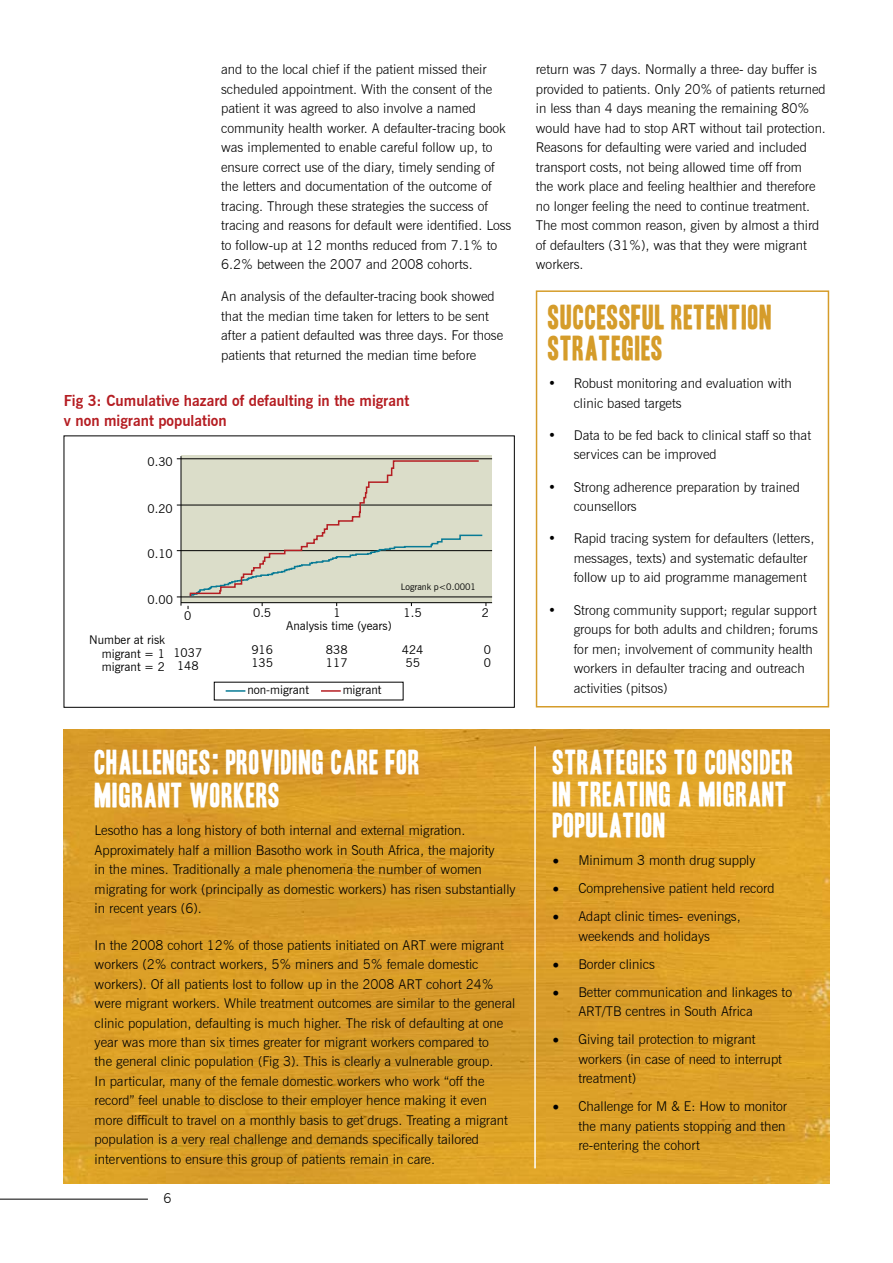
<style>
.page{position:relative;width:893px;height:1263px;background:#fff}
.page>*{position:absolute;margin:0;border:0;box-sizing:border-box;transform-origin:0 0}
.t1{font:30px/31.5px "Headline One HPLHS";letter-spacing:.025em;color:#fff}
.t2{font:30px/31.5px "Headline One HPLHS";letter-spacing:.025em;color:#d59c2a}
.t3{font:700 15px/19.5px "News Gothic BT";color:#b51d22}
.t4{font:300 13.5px/19.5px "News Gothic BT";color:#000}
.t5{font:12px/13.5px "News Gothic BT";color:#000}
.t6{font:9px "News Gothic BT";color:#000}
</style>
<div class="page">
<hr style="left:0;top:1199px;width:148px;height:1px;background:#000">
<img style="left:64px;top:729px;width:765px;height:454px">
<div style="left:536px;top:290px;width:293px;height:417px;border:2px solid #d59c2a"></div>
<div style="left:181px;top:455px;width:311px;height:148px;background:#dbddc9"></div>
<hr style="left:181px;top:456px;width:1px;height:150px;background:#000">
<hr style="left:181px;top:602px;width:311px;height:1px;background:#000">
<hr style="left:177px;top:597px;width:315px;height:1px;background:#000">
<hr style="left:177px;top:550px;width:315px;height:1px;background:#000">
<hr style="left:177px;top:505px;width:315px;height:1px;background:#000">
<hr style="left:177px;top:458px;width:315px;height:1px;background:#000">
<svg style="left:188px;top:459px;width:299px;height:150px"></svg>
<svg style="left:226px;top:690px;width:19px;height:2px"></svg>
<hr style="left:321px;top:690px;width:20px;height:2px;background:#b51d22">
<hr style="left:534px;top:746px;width:2px;height:422px;background:#fff">
<p class="t4" style="left:221px;top:59px;width:292px">and to the local chief if the patient missed their scheduled appointment. With the consent of the patient it was agreed to also involve a named community health worker. A defaulter-tracing book was implemented to enable careful follow up, to ensure correct use of the diary, timely sending of the letters and documentation of the outcome of tracing. Through these strategies the success of tracing and reasons for default were identified. Loss to follow-up at 12 months reduced from 7.1% to 6.2% between the 2007 and 2008 cohorts.</p>
<p class="t4" style="left:221px;top:287px;width:284px">An analysis of the defaulter-tracing book showed that the median time taken for letters to be sent after a patient defaulted was three days. For those patients that returned the median time before</p>
<p class="t3" style="left:64px;top:391px;width:347px">Fig 3: Cumulative hazard of defaulting in the migrant v non migrant population</p>
<p class="t5" style="left:148px;top:455px;width:27px">0.30</p>
<p class="t5" style="left:148px;top:502px;width:27px">0.20</p>
<p class="t5" style="left:148px;top:547px;width:27px">0.10</p>
<p class="t6" style="left:401px;top:581px;width:77px">Logrank p&lt;0.0001</p>
<p class="t5" style="left:148px;top:593px;width:27px">0.00</p>
<p class="t5" style="left:102px;top:633px;width:65px;text-align:justify;text-indent:-13px">Number at risk migrant = 1 migrant = 2</p>
<p class="t5" style="left:333px;top:606px;width:9px">1</p>
<p class="t5" style="left:404px;top:606px;width:20px">1.5</p>
<p class="t5" style="left:482px;top:606px;width:9px">2</p>
<p class="t5" style="left:184px;top:609px;width:9px">0</p>
<p class="t5" style="left:253px;top:606px;width:20px">0.5</p>
<p class="t5" style="left:251px;top:643px;width:23px">916<br>135</p>
<p class="t5" style="left:286px;top:618px;width:107px">Analysis time (years)</p>
<p class="t5" style="left:173px;top:646px;width:30px;text-align:center">1037<br>148</p>
<p class="t5" style="left:326px;top:643px;width:23px">838<br>117</p>
<p class="t5" style="left:402px;top:643px;width:23px;text-align:center">424<br>55</p>
<p class="t5" style="left:484px;top:643px;width:9px">0<br>0</p>
<p class="t5" style="left:247px;top:683px;width:63px">non-migrant</p>
<p class="t5" style="left:343px;top:683px;width:40px">migrant</p>
<p class="t4" style="left:536px;top:59px;width:292px">return was 7 days. Normally a three- day buffer is provided to patients. Only 20% of patients returned in less than 4 days meaning the remaining 80% would have had to stop ART without tail protection.<br>Reasons for defaulting were varied and included transport costs, not being allowed time off from<br>the work place and feeling healthier and therefore no longer feeling the need to continue treatment.<br>The most common reason, given by almost a third of defaulters (31%), was that they were migrant workers.</p>
<h1 class="t2" style="left:548px;top:302px;width:225px">SUCCESSFUL RETENTION<br>STRATEGIES</h1>
<p class="t4" style="left:574px;top:373px;width:220px;text-indent:-26px">• Robust monitoring and evaluation with clinic based targets</p>
<p class="t4" style="left:574px;top:425px;width:239px;text-indent:-26px">• Data to be fed back to clinical staff so that services can be improved</p>
<p class="t4" style="left:574px;top:477px;width:228px;text-indent:-26px">• Strong adherence preparation by trained counsellors</p>
<p class="t4" style="left:574px;top:529px;width:242px;text-indent:-26px">• Rapid tracing system for defaulters (letters, messages, texts) and systematic defaulter follow up to aid programme management</p>
<p class="t4" style="left:574px;top:600px;width:246px;text-indent:-26px">• Strong community support; regular support groups for both adults and children; forums for men; involvement of community health workers in defaulter tracing and outreach activities (pitsos)</p>
<h1 class="t1" style="left:95px;top:746px;width:327px;line-height:33px">CHALLENGES: PROVIDING CARE FOR<br>MIGRANT WORKERS</h1>
<p class="t4" style="left:95px;top:820px;width:423px">Lesotho has a long history of both internal and external migration.<br>Approximately half a million Basotho work in South Africa, the majority<br>in the mines. Traditionally a male phenomena the number of women migrating for work (principally as domestic workers) has risen substantially in recent years (6).</p>
<p class="t4" style="left:95px;top:935px;width:422px">In the 2008 cohort 12% of those patients initiated on ART were migrant workers (2% contract workers, 5% miners and 5% female domestic workers). Of all patients lost to follow up in the 2008 ART cohort 24% were migrant workers. While treatment outcomes are similar to the general clinic population, defaulting is much higher. The risk of defaulting at one year was more than six times greater for migrant workers compared to<br>the general clinic population (Fig 3). This is clearly a vulnerable group.<br>In particular, many of the female domestic workers who work “off the record” feel unable to disclose to their employer hence making it even more difficult to travel on a monthly basis to get drugs. Treating a migrant population is a very real challenge and demands specifically tailored interventions to ensure this group of patients remain in care.</p>
<p class="t4" style="left:164px;top:1188px;width:10px">6</p>
<h1 class="t1" style="left:553px;top:747px;width:242px">STRATEGIES TO CONSIDER<br>IN TREATING A MIGRANT<br>POPULATION</h1>
<p class="t4" style="left:553px;top:850px;width:204px">• Minimum 3 month drug supply</p>
<p class="t4" style="left:553px;top:878px;width:223px">• Comprehensive patient held record</p>
<p class="t4" style="left:553px;top:906px;width:189px;text-align:center">• Adapt clinic times- evenings, weekends and holidays</p>
<p class="t4" style="left:553px;top:954px;width:104px">• Border clinics</p>
<p class="t4" style="left:578px;top:982px;width:215px;text-indent:-26px">• Better communication and linkages to<br>ART/TB centres in South Africa</p>
<p class="t4" style="left:578px;top:1029px;width:205px;text-indent:-26px">• Giving tail protection to migrant workers (in case of need to interrupt treatment)</p>
<p class="t4" style="left:578px;top:1096px;width:210px;text-indent:-26px">• Challenge for M &amp; E: How to monitor the many patients stopping and then re-entering the cohort</p>
</div>
